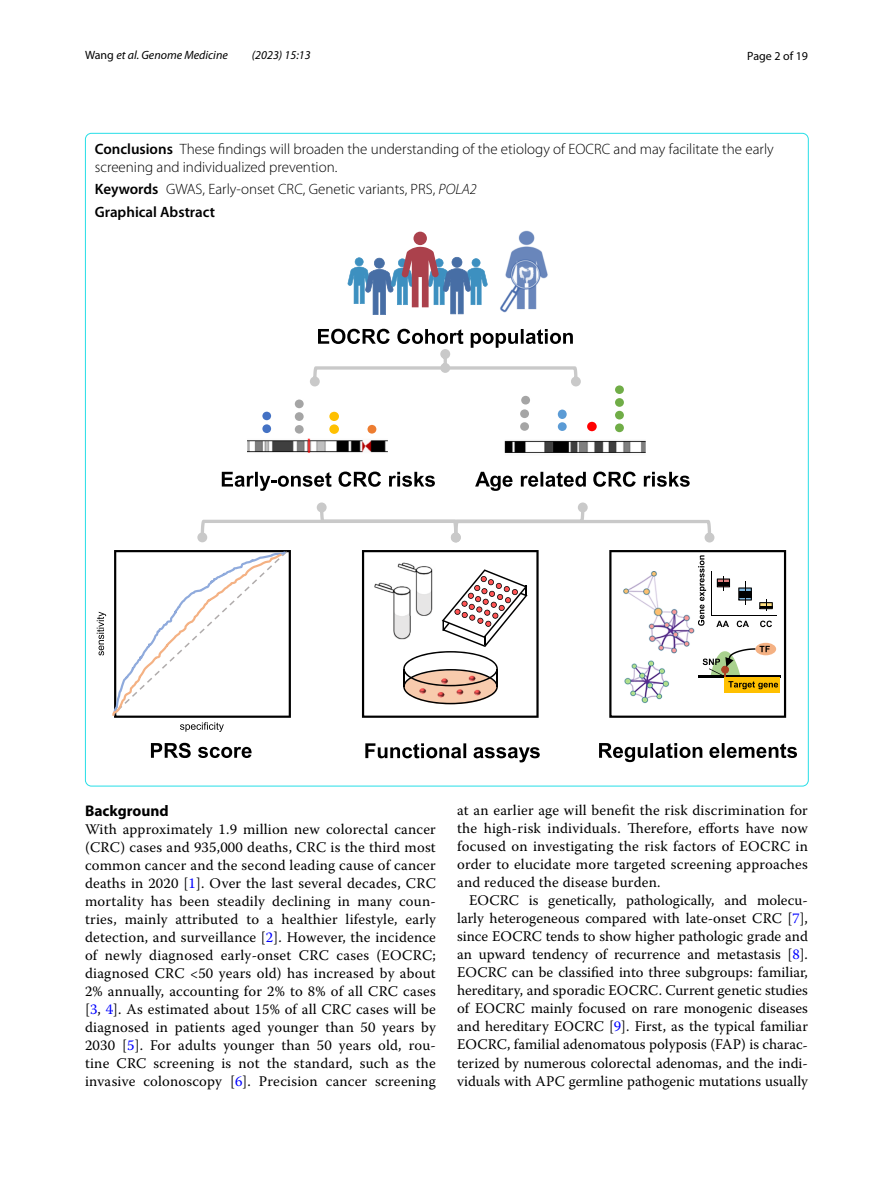
<style>
.page{position:relative;width:893px;height:1187px;background:#fff}
.page>*{position:absolute;margin:0;border:0;box-sizing:border-box;transform-origin:0 0}
.t1{font:700 15.45px "Myriad Pro";color:#000}
.t2{font:300 15px/18px "Myriad Pro";color:#000}
.t3{font:14.7px/18px "Warnock Pro";letter-spacing:.015em;color:#000;text-align:justify}
.t4{font:italic 12px "Myriad Pro";color:#000}
.t5{font:12px "Myriad Pro";color:#000}
.s1{font-style:normal}
.s2{font-weight:600}
.s3{font-style:italic}
.s4{color:#00f}
</style>
<div class="page">
<img style="left:247px;top:230px;width:537px;height:488px">
<svg style="left:328px;top:410px;width:12px;height:25px"></svg>
<svg style="left:260px;top:409px;width:13px;height:26px"></svg>
<svg style="left:365px;top:422px;width:14px;height:14px"></svg>
<svg style="left:293px;top:397px;width:13px;height:39px"></svg>
<svg style="left:518px;top:393px;width:14px;height:40px"></svg>
<svg style="left:556px;top:407px;width:13px;height:26px"></svg>
<svg style="left:613px;top:383px;width:13px;height:51px"></svg>
<svg style="left:586px;top:420px;width:12px;height:12px"></svg>
<div style="left:413px;top:232px;width:14px;height:13px;background:#ab414c;border-radius:50%"></div>
<svg style="left:348px;top:247px;width:140px;height:68px"></svg>
<svg style="left:112px;top:550px;width:179px;height:181px"></svg>
<svg style="left:97px;top:611px;width:9px;height:44px"></svg>
<svg style="left:222px;top:471px;width:213px;height:20px"></svg>
<svg style="left:475px;top:471px;width:215px;height:20px"></svg>
<svg style="left:365px;top:743px;width:175px;height:19px"></svg>
<svg style="left:310px;top:329px;width:271px;height:57px"></svg>
<svg style="left:151px;top:742px;width:101px;height:16px"></svg>
<svg style="left:362px;top:550px;width:177px;height:167px"></svg>
<svg style="left:197px;top:502px;width:517px;height:40px"></svg>
<svg style="left:599px;top:743px;width:198px;height:19px"></svg>
<svg style="left:609px;top:550px;width:177px;height:167px"></svg>
<p class="t4" style="left:85px;top:48px;width:144px"><span class="s1">Wang</span> et al. Genome Medicine</p>
<p class="t4" style="left:252px;top:48px;width:60px">(2023) 15:13</p>
<p class="t5" style="left:747px;top:48px;width:62px">Page 2 of 19</p>
<p class="t2" style="left:95px;top:140px;width:680px"><span class="s2">Conclusions</span> These findings will broaden the understanding of the etiology of EOCRC and may facilitate the early screening and individualized prevention.</p>
<p class="t2" style="left:95px;top:178px;width:383px;line-height:22.5px"><span class="s2">Keywords</span> GWAS, Early-onset CRC, Genetic variants, PRS, <span class="s3">POLA2<br></span><span class="s2">Graphical Abstract</span></p>
<p class="t1" style="left:85px;top:800px;width:85px">Background</p>
<p class="t3" style="left:85px;top:820px;width:352px">With approximately 1.9 million new colorectal cancer (CRC) cases and 935,000 deaths, CRC is the third most common cancer and the second leading cause of cancer deaths in 2020 [<span class="s4">1</span>]. Over the last several decades, CRC mortality has been steadily declining in many coun&shy;tries, mainly attributed to a healthier lifestyle, early detection, and surveillance [<span class="s4">2</span>]. However, the incidence of newly diagnosed early-onset CRC cases (EOCRC; diagnosed CRC &lt;50 years old) has increased by about 2% annually, accounting for 2% to 8% of all CRC cases [<span class="s4">3</span>, <span class="s4">4</span>]. As estimated about 15% of all CRC cases will be diagnosed in patients aged younger than 50 years by 2030 [<span class="s4">5</span>]. For adults younger than 50 years old, rou&shy;tine CRC screening is not the standard, such as the invasive colonoscopy [<span class="s4">6</span>]. Precision cancer screening</p>
<p class="t3" style="left:457px;top:801px;width:352px">at an earlier age will benefit the risk discrimination for the high-risk individuals. Therefore, efforts have now focused on investigating the risk factors of EOCRC in order to elucidate more targeted screening approaches and reduced the disease burden.</p>
<p class="t3" style="left:457px;top:891px;width:352px;text-indent:12px">EOCRC is genetically, pathologically, and molecu&shy;larly heterogeneous compared with late-onset CRC [<span class="s4">7</span>], since EOCRC tends to show higher pathologic grade and an upward tendency of recurrence and metastasis [<span class="s4">8</span>].<br>EOCRC can be classified into three subgroups: familiar, hereditary, and sporadic EOCRC. Current genetic studies of EOCRC mainly focused on rare monogenic diseases and hereditary EOCRC [<span class="s4">9</span>]. First, as the typical familiar EOCRC, familial adenomatous polyposis (FAP) is charac&shy;terized by numerous colorectal adenomas, and the indi&shy;viduals with APC germline pathogenic mutations usually</p>
</div>
